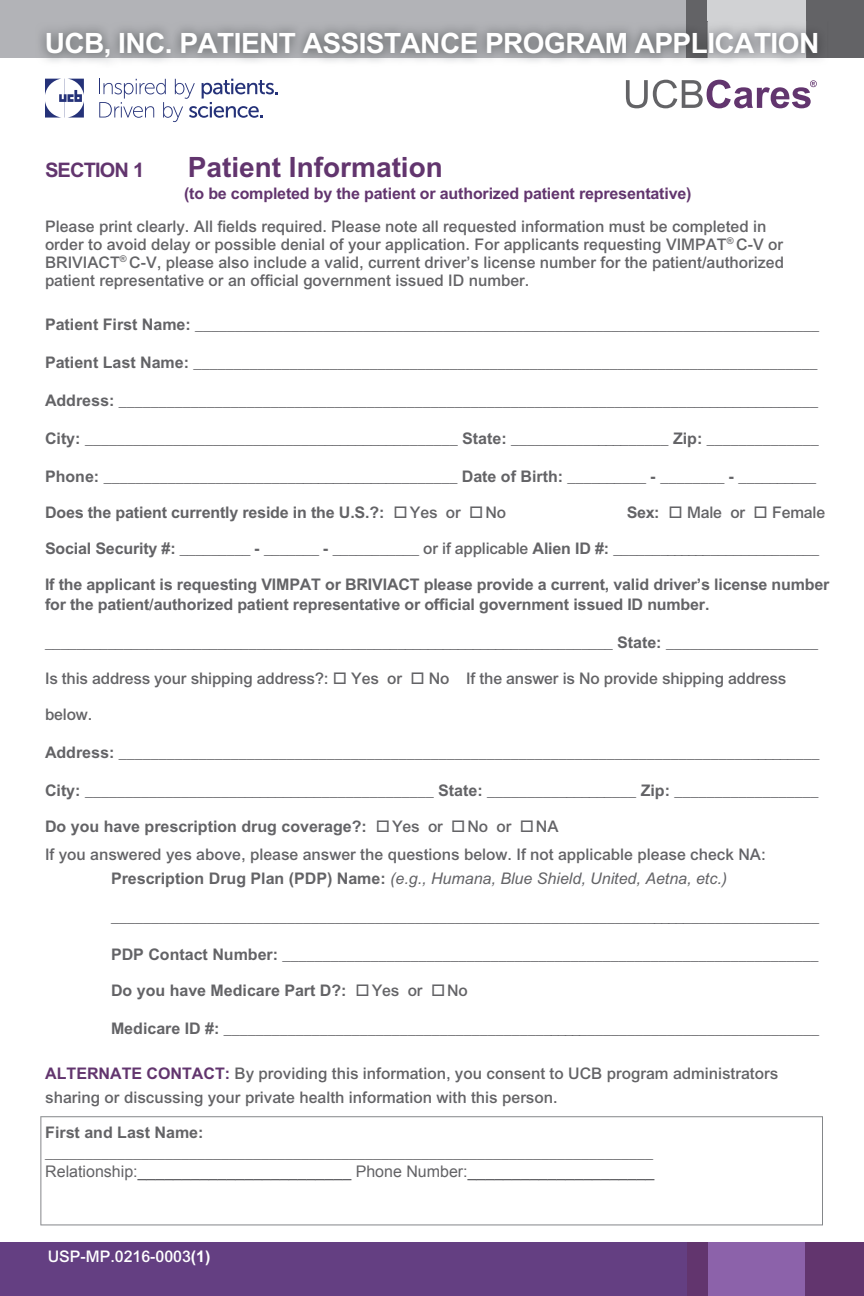
<style>
.page{position:relative;width:864px;height:1296px;background:#fff}
.page>*{position:absolute;margin:0;border:0;box-sizing:border-box;transform-origin:0 0}
.t1{font:700 28px "Arial";letter-spacing:-.02em;color:#fff}
.t2{font:700 28px "Arial";color:#62356e}
.t3{font:700 20px "Arial";letter-spacing:-.04em;color:#62356e}
.t4{font:700 16px/20px "Arial";letter-spacing:-.01em;color:#636366}
.t5{font:500 16px/18px "Arial";color:#636366}
.t6{font:italic 16px "Arial";color:#636366}
.t7{font:16px "Arial";color:#636366}
.t8{font:700 16px "Arial";letter-spacing:-.01em;color:#62356e}
.t9{font:500 16px "Arial";color:#fff}
.s1{font-weight:500}
.s2{font-weight:700}
.s3{font-weight:700;font-style:normal}
.s4{font-weight:700;color:#62356e}
</style>
<div class="page">
<svg style="left:40px;top:1116px;width:783px;height:109px"></svg>
<div style="left:0;top:1242px;width:689px;height:54px;background:#643f82"></div>
<div style="left:687px;top:1242px;width:21px;height:54px;background:#62356e"></div>
<div style="left:708px;top:1242px;width:100px;height:54px;background:#8c62aa"></div>
<div style="left:806px;top:1242px;width:58px;height:54px;background:#62356e"></div>
<div style="left:0;top:0;width:686px;height:58px;background:#b2b3b7"></div>
<div style="left:686px;top:0;width:22px;height:58px;background:#636366"></div>
<div style="left:708px;top:0;width:101px;height:58px;background:#d1d2d4"></div>
<div style="left:806px;top:0;width:58px;height:58px;background:#636366"></div>
<svg style="left:45px;top:79px;width:39px;height:39px"></svg>
<svg style="left:99px;top:79px;width:179px;height:43px"></svg>
<img style="left:38px;top:22px;width:768px;height:36px">
<img style="left:806px;top:22px;width:18px;height:36px">
<svg style="left:626px;top:80px;width:191px;height:28px"></svg>
<h1 class="t1" style="left:45px;top:27px;width:776px">UCB, INC. PATIENT ASSISTANCE PROGRAM APPLICATION</h1>
<p class="t3" style="left:45px;top:158px;width:101px">SECTION 1</p>
<h1 class="t2" style="left:188px;top:151px;width:257px">Patient Information</h1>
<p class="t8" style="left:184px;top:184px;width:509px">(to be completed by the patient or authorized patient representative)</p>
<p class="t5" style="left:45px;top:217px;width:741px">Please print clearly. All fields required. Please note all requested information must be completed in order to avoid delay or possible denial of your application. For applicants requesting VIMPAT<sup>®</sup> C-V or BRIVIACT<sup>®</sup> C-V, please also include a valid, current driver’s license number for the patient/authorized patient representative or an official government issued ID number.</p>
<p class="t4" style="left:45px;top:314px;width:776px">Patient First Name: ______________________________________________________________________________</p>
<p class="t4" style="left:45px;top:352px;width:774px">Patient Last Name: ______________________________________________________________________________</p>
<p class="t4" style="left:45px;top:390px;width:775px">Address: ________________________________________________________________________________________</p>
<p class="t4" style="left:45px;top:428px;width:775px">City: _______________________________________________ State: ____________________ Zip: ______________</p>
<p class="t4" style="left:45px;top:466px;width:773px">Phone: _____________________________________________ Date of Birth: __________ - ________ - __________</p>
<p class="t4" style="left:45px;top:502px;width:463px">Does the patient currently reside in the U.S.?: □ <span class="s1">Yes or</span> □ <span class="s1">No</span></p>
<p class="t5" style="left:627px;top:503px;width:200px"><span class="s2">Sex:</span> □ Male or □ Female</p>
<p class="t4" style="left:45px;top:538px;width:776px">Social Security #: _________ - _______ - ___________ <span class="s1">or if applicable</span> Alien ID #: ___ ________________________</p>
<p class="t4" style="left:45px;top:574px;width:786px">If the applicant is requesting VIMPAT or BRIVIACT please provide a current, valid driver’s license number for the patient<span class="s1">/</span>authorized patient representative or official government issued ID number.</p>
<p class="t4" style="left:45px;top:632px;width:775px">_________________________________________________________________________ State: ___________________</p>
<p class="t5" style="left:45px;top:669px;width:743px">Is this address your shipping address?: □ Yes or □ No If the answer is No provide shipping address</p>
<p class="t5" style="left:45px;top:705px;width:49px">below.</p>
<p class="t4" style="left:45px;top:742px;width:776px">Address: ________________________________________________________________________________________</p>
<p class="t4" style="left:45px;top:780px;width:775px">City: ____________________________________________ State: ___________________ Zip: _____________<span class="s1">_____</span></p>
<p class="t5" style="left:45px;top:812px;width:722px;line-height:28px"><span class="s2">Do you have prescription drug coverage?:</span> □ Yes or □ No or □ NA<br>If you answered yes above, please answer the questions below. If not applicable please check NA:</p>
<p class="t6" style="left:111px;top:869px;width:618px"><span class="s3">Prescription Drug Plan (PDP) Name:</span> (e.g., Humana, Blue Shield, United, Aetna, etc.)</p>
<p class="t4" style="left:111px;top:906px;width:710px">_________________________________________________________________________________________</p>
<p class="t4" style="left:111px;top:944px;width:709px">PDP Contact Number: ___________________________________________________________________</p>
<p class="t4" style="left:111px;top:980px;width:358px">Do you have Medicare Part D?: □ <span class="s1">Yes or</span> □ <span class="s1">No</span></p>
<p class="t4" style="left:111px;top:1018px;width:710px">Medicare ID #: ___________________________________________________________________________</p>
<p class="t5" style="left:45px;top:1061px;width:735px;line-height:24px"><span class="s4">ALTERNATE CONTACT:</span> By providing this information, you consent to UCB program administrators sharing or discussing your private health information with this person.</p>
<p class="t4" style="left:45px;top:1123px;width:610px;line-height:19.2px">First and Last Name: ____________________________________________________________________________</p>
<p class="t7" style="left:45px;top:1161px;width:611px">Relationship:________________________ Phone Number:_____________________</p>
<p class="t9" style="left:48px;top:1247px;width:164px">USP-MP.0216-0003<span class="s2">(1)</span></p>
</div>
